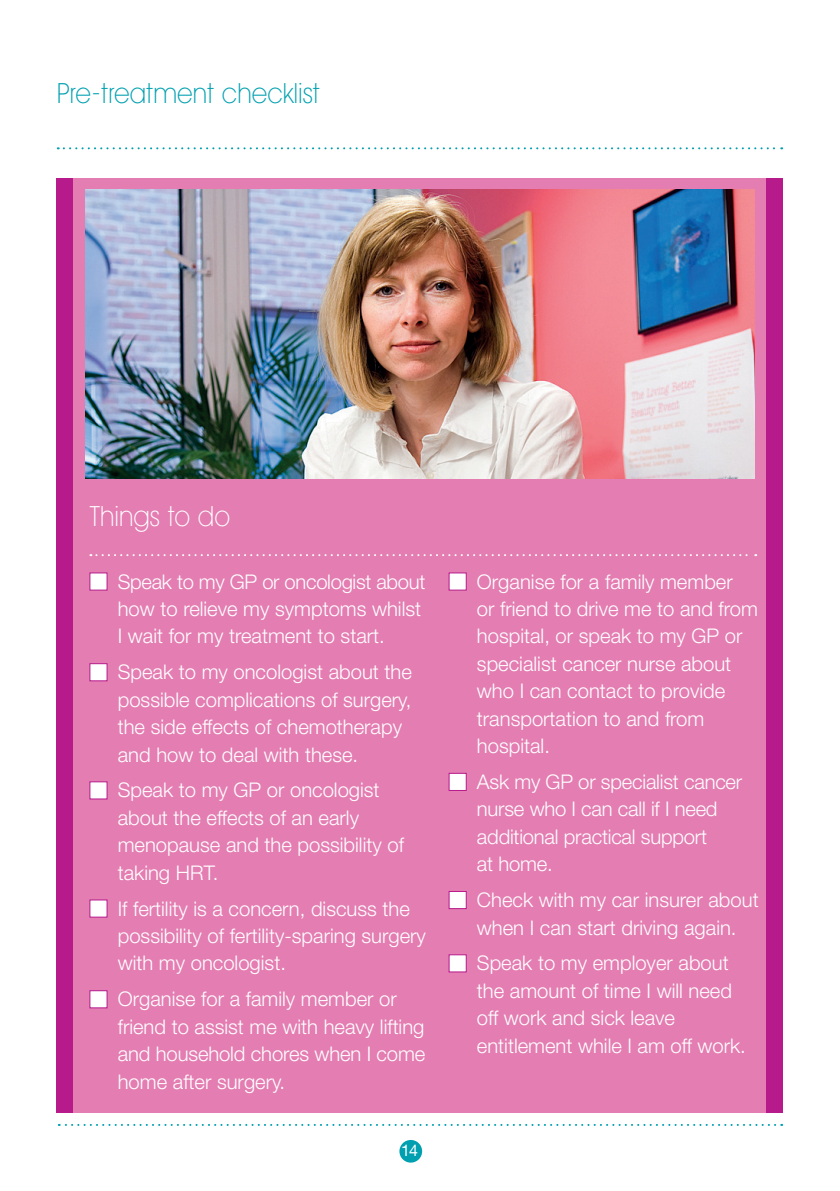
<style>
.page{position:relative;width:840px;height:1191px;background:#fff}
.page>*{position:absolute;margin:0;border:0;box-sizing:border-box;transform-origin:0 0}
.headings1{font:300 28px "Action";color:#00a0b0}
.headings1-2{font:300 28px "Action";color:#fff}
.body_indents{font:300 20.2px/27.4px "Helvetica Neue";color:#fff}
.body_copy{font:16px "Helvetica Neue";color:#fff}
</style>
<div class="page">
<svg style="left:59px;top:1124px;width:711px;height:2px"></svg>
<div style="left:399px;top:1140px;width:23px;height:22px;background:#00a0b0;border-radius:50%"></div>
<svg style="left:58px;top:147px;width:723px;height:2px"></svg>
<div style="left:57px;top:178px;width:725px;height:934px;background:#b61a8b"></div>
<div style="left:74px;top:178px;width:691px;height:934px;background:#e47db2"></div>
<img style="left:85px;top:189px;width:669px;height:289px">
<div style="left:89px;top:572px;width:18px;height:18px;background:#fff;border:1px solid #b61a8b"></div>
<div style="left:89px;top:663px;width:18px;height:18px;background:#fff;border:1px solid #b61a8b"></div>
<div style="left:89px;top:781px;width:18px;height:18px;background:#fff;border:1px solid #b61a8b"></div>
<div style="left:89px;top:899px;width:18px;height:18px;background:#fff;border:1px solid #b61a8b"></div>
<div style="left:89px;top:990px;width:18px;height:18px;background:#fff;border:1px solid #b61a8b"></div>
<div style="left:448px;top:572px;width:18px;height:18px;background:#fff;border:1px solid #b61a8b"></div>
<div style="left:448px;top:773px;width:18px;height:18px;background:#fff;border:1px solid #b61a8b"></div>
<div style="left:448px;top:891px;width:18px;height:18px;background:#fff;border:1px solid #b61a8b"></div>
<div style="left:448px;top:954px;width:18px;height:18px;background:#fff;border:1px solid #b61a8b"></div>
<svg style="left:90px;top:554px;width:665px;height:2px"></svg>
<p class="headings1" style="left:57px;top:80px;width:264px">Pre-treatment checklist</p>
<p class="headings1-2" style="left:89px;top:503px;width:142px">Things to do</p>
<p class="body_indents" style="left:118px;top:567px;width:309px">Speak to my GP or oncologist about how to relieve my symptoms whilst<br>I wait for my treatment to start.</p>
<p class="body_indents" style="left:118px;top:658px;width:295px">Speak to my oncologist about the possible complications of surgery, the side effects of chemotherapy and how to deal with these.</p>
<p class="body_indents" style="left:118px;top:776px;width:287px">Speak to my GP or oncologist about the effects of an early menopause and the possibility of taking HRT.</p>
<p class="body_indents" style="left:118px;top:894px;width:309px">If fertility is a concern, discuss the possibility of fertility-sparing surgery with my oncologist.</p>
<p class="body_indents" style="left:118px;top:985px;width:309px">Organise for a family member or friend to assist me with heavy lifting and household chores when I come home after surgery.</p>
<p class="body_copy" style="left:401px;top:1141px;width:18px">14</p>
<p class="body_indents" style="left:476px;top:567px;width:282px">Organise for a family member<br>or friend to drive me to and from hospital, or speak to my GP or specialist cancer nurse about who I can contact to provide transportation to and from hospital.</p>
<p class="body_indents" style="left:476px;top:767px;width:267px">Ask my GP or specialist cancer nurse who I can call if I need additional practical support<br>at home.</p>
<p class="body_indents" style="left:476px;top:885px;width:283px">Check with my car insurer about when I can start driving again.</p>
<p class="body_indents" style="left:476px;top:949px;width:270px">Speak to my employer about the amount of time I will need off work and sick leave entitlement while I am off work.</p>
</div>
